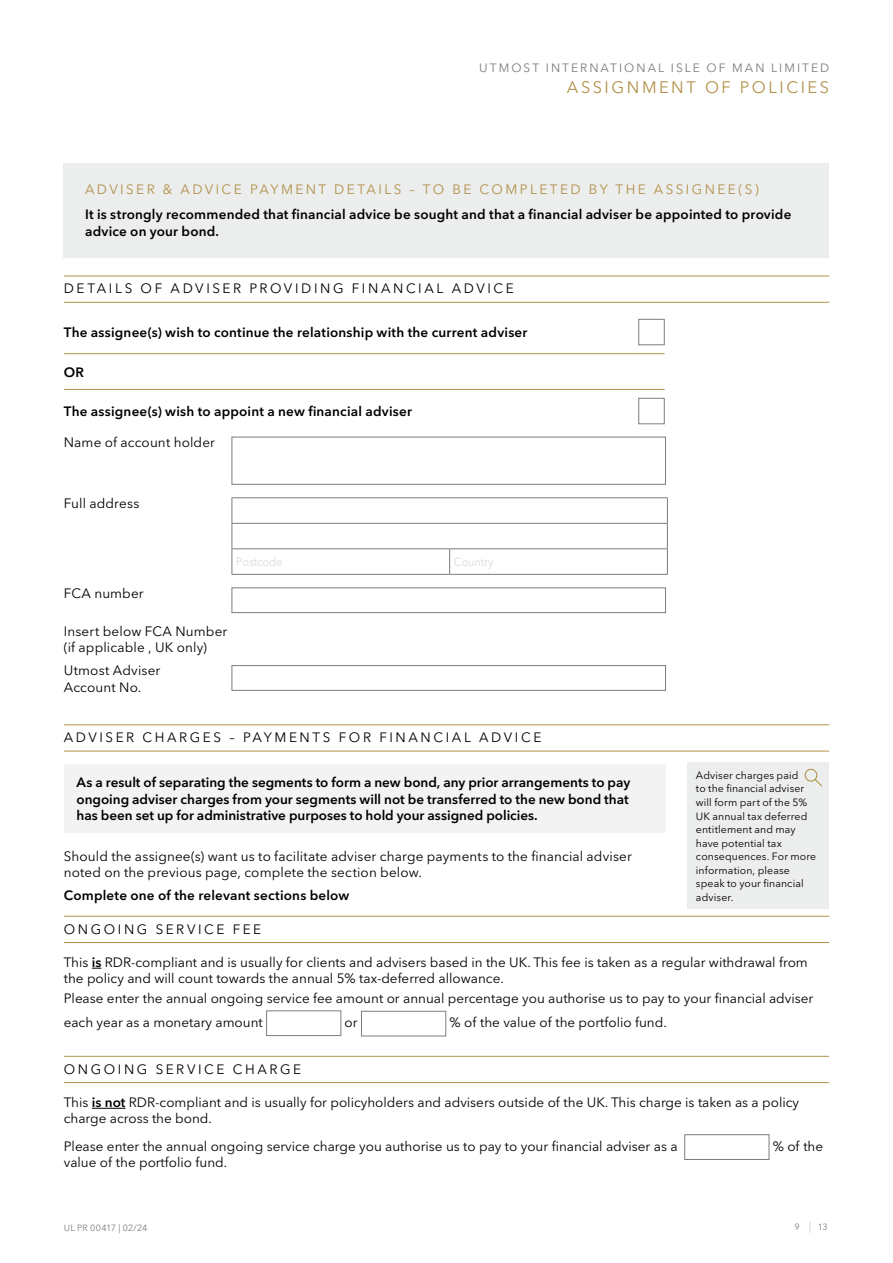
<style>
.page{position:relative;width:893px;height:1263px;background:#fff}
.page>*{position:absolute;margin:0;border:0;box-sizing:border-box;transform-origin:0 0}
.t1{font:16.5px "Avenir Next LT Pro";letter-spacing:.155em;color:#b19148}
.t2{font:13.5px/16.5px "Avenir Next LT Pro";color:#000}
.t3{font:600 13.5px/16.5px "Avenir Next LT Pro";letter-spacing:.015em;color:#000}
.t4{font:13.5px "Avenir Next LT Pro";letter-spacing:.195em;color:#000}
.t5{font:13.5px "Avenir Next LT Pro";letter-spacing:.18em;color:#b19148}
.t6{font:12px "Avenir Next LT Pro";letter-spacing:.17em;color:#7b7c7e}
.t7{font:12px "Avenir Next LT Pro";color:#d9dadb;scale:.9 1}
.t8{font:10.5px/13.5px "Avenir Next LT Pro";letter-spacing:.01em;color:#000}
.t9{font:9px "Avenir Next LT Pro";letter-spacing:.015em;color:#7b7c7e}
.s1{font-weight:600}
.s2{font-weight:200;font-size:11.25px}
</style>
<div class="page">
<hr style="left:64px;top:276px;width:765px;height:1px;background:#b19148">
<hr style="left:64px;top:302px;width:765px;height:1px;background:#b19148">
<hr style="left:64px;top:724px;width:765px;height:1px;background:#b19148">
<hr style="left:64px;top:751px;width:765px;height:1px;background:#b19148">
<hr style="left:64px;top:916px;width:765px;height:1px;background:#b19148">
<hr style="left:64px;top:942px;width:765px;height:1px;background:#b19148">
<hr style="left:64px;top:1056px;width:765px;height:1px;background:#b19148">
<hr style="left:64px;top:1082px;width:765px;height:1px;background:#b19148">
<hr style="left:92px;top:1108px;width:34px;height:1px;background:#000">
<div style="left:64px;top:163px;width:765px;height:94px;background:#eceded"></div>
<hr style="left:64px;top:353px;width:542px;height:1px;background:#b19148">
<hr style="left:606px;top:353px;width:59px;height:1px;background:#b19148">
<hr style="left:64px;top:389px;width:542px;height:1px;background:#b19148">
<hr style="left:606px;top:389px;width:59px;height:1px;background:#b19148">
<div style="left:638px;top:319px;width:27px;height:26px;border:1px solid #7b7c7e"></div>
<div style="left:638px;top:398px;width:27px;height:26px;border:1px solid #7b7c7e"></div>
<div style="left:232px;top:437px;width:434px;height:48px;border:1px solid #7b7c7e"></div>
<hr style="left:232px;top:497px;width:218px;height:1px;background:#7b7c7e">
<hr style="left:450px;top:497px;width:218px;height:1px;background:#7b7c7e">
<hr style="left:232px;top:523px;width:218px;height:1px;background:#7b7c7e">
<hr style="left:450px;top:523px;width:218px;height:1px;background:#7b7c7e">
<hr style="left:232px;top:548px;width:218px;height:1px;background:#7b7c7e">
<svg style="left:232px;top:498px;width:1px;height:76px"></svg>
<hr style="left:450px;top:548px;width:218px;height:1px;background:#7b7c7e">
<svg style="left:449px;top:549px;width:1px;height:25px"></svg>
<svg style="left:667px;top:498px;width:1px;height:76px"></svg>
<hr style="left:232px;top:574px;width:218px;height:1px;background:#7b7c7e">
<hr style="left:450px;top:574px;width:218px;height:1px;background:#7b7c7e">
<div style="left:232px;top:587px;width:434px;height:26px;border:1px solid #7b7c7e"></div>
<div style="left:232px;top:665px;width:434px;height:26px;border:1px solid #7b7c7e"></div>
<div style="left:64px;top:764px;width:601px;height:69px;background:#f3f3f4"></div>
<div style="left:687px;top:762px;width:142px;height:147px;background:#eceded"></div>
<svg style="left:804px;top:768px;width:18px;height:19px"></svg>
<div style="left:266px;top:1010px;width:75px;height:26px;border:1px solid #7b7c7e"></div>
<div style="left:361px;top:1011px;width:85px;height:25px;border:1px solid #7b7c7e"></div>
<div style="left:684px;top:1134px;width:85px;height:26px;border:1px solid #7b7c7e"></div>
<p class="t6" style="left:479px;top:61px;width:351px">UTMOST INTERNATIONAL ISLE OF MAN LIMITED</p>
<p class="t1" style="left:567px;top:77px;width:264px">ASSIGNMENT OF POLICIES</p>
<p class="t5" style="left:85px;top:182px;width:675px">ADVISER &amp; ADVICE PAYMENT DETAILS – TO BE COMPLETED BY THE ASSIGNEE(S)</p>
<p class="t3" style="left:85px;top:206px;width:708px">It is strongly recommended that financial advice be sought and that a financial adviser be appointed to provide advice on your bond.</p>
<p class="t4" style="left:64px;top:281px;width:452px">DETAILS OF ADVISER PROVIDING FINANCIAL ADVICE</p>
<p class="t3" style="left:64px;top:324px;width:465px">The assignee(s) wish to continue the relationship with the current adviser</p>
<p class="t3" style="left:64px;top:364px;width:22px">OR</p>
<p class="t3" style="left:64px;top:403px;width:350px">The assignee(s) wish to appoint a new financial adviser</p>
<p class="t2" style="left:64px;top:434px;width:153px">Name of account holder</p>
<p class="t2" style="left:64px;top:495px;width:77px">Full address</p>
<p class="t2" style="left:64px;top:585px;width:82px">FCA number</p>
<p class="t2" style="left:64px;top:623px;width:165px">Insert below FCA Number (if applicable , UK only)</p>
<p class="t2" style="left:64px;top:662px;width:98px">Utmost Adviser<br>Account No.</p>
<p class="t7" style="left:236px;top:555px;width:53px">Postcode</p>
<p class="t7" style="left:454px;top:555px;width:45px">Country</p>
<p class="t4" style="left:64px;top:729px;width:479px">ADVISER CHARGES – PAYMENTS FOR FINANCIAL ADVICE</p>
<p class="t3" style="left:77px;top:774px;width:555px;text-align:justify">As a result of separating the segments to form a new bond, any prior arrangements to pay ongoing adviser charges from your segments will not be transferred to the new bond that has been set up for administrative purposes to hold your assigned policies.</p>
<p class="t8" style="left:696px;top:768px;width:122px">Adviser charges paid<br>to the financial adviser will form part of the 5%<br>UK annual tax deferred entitlement and may have potential tax consequences. For more information, please speak to your financial adviser.</p>
<p class="t2" style="left:64px;top:848px;width:570px">Should the assignee(s) want us to facilitate adviser charge payments to the financial adviser noted on the previous page, complete the section below.</p>
<p class="t3" style="left:64px;top:887px;width:287px">Complete one of the relevant sections below</p>
<p class="t4" style="left:64px;top:921px;width:199px">ONGOING SERVICE FEE</p>
<p class="t2" style="left:64px;top:954px;width:746px">This <span class="s1">is</span> RDR-compliant and is usually for clients and advisers based in the UK. This fee is taken as a regular withdrawal from the policy and will count towards the annual 5% tax-deferred allowance.</p>
<p class="t2" style="left:64px;top:986px;width:751px;line-height:24.2px">Please enter the annual ongoing service fee amount or annual percentage you authorise us to pay to your financial adviser each year as a monetary amount</p>
<p class="t2" style="left:345px;top:1014px;width:15px">or</p>
<p class="t2" style="left:449px;top:1014px;width:219px">% of the value of the portfolio fund.</p>
<p class="t4" style="left:64px;top:1061px;width:239px">ONGOING SERVICE CHARGE</p>
<p class="t2" style="left:64px;top:1094px;width:737px">This <span class="s1">is not</span> RDR-compliant and is usually for policyholders and advisers outside of the UK. This charge is taken as a policy charge across the bond.</p>
<p class="t2" style="left:64px;top:1138px;width:615px">Please enter the annual ongoing service charge you authorise us to pay to your financial adviser as a</p>
<p class="t2" style="left:773px;top:1138px;width:52px">% of the</p>
<p class="t2" style="left:64px;top:1154px;width:165px">value of the portfolio fund.</p>
<p class="t9" style="left:64px;top:1222px;width:85px">UL PR 00417 | 02/24</p>
<p class="t9" style="left:794px;top:1222px;width:35px">9 <span class="s2">|</span>13</p>
</div>
